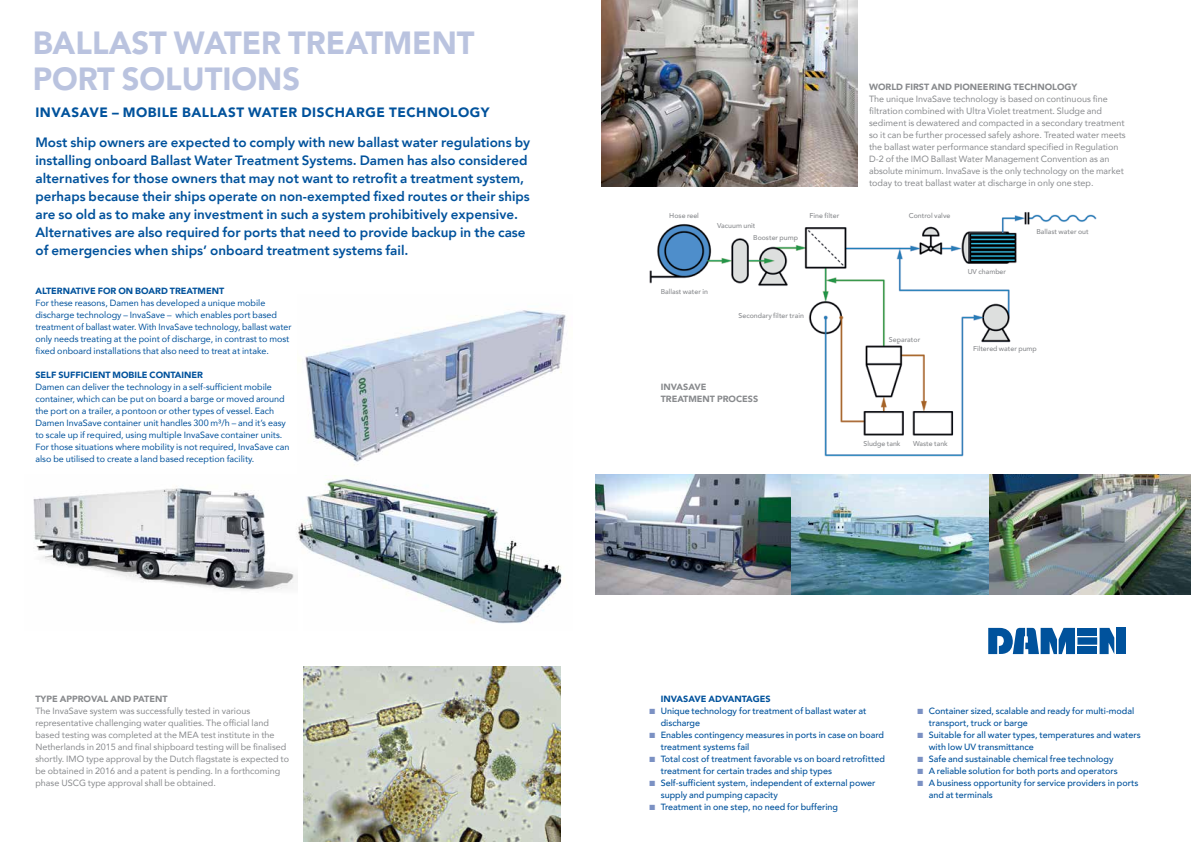
<style>
.page{position:relative;width:1191px;height:842px;background:#fff}
.page>*{position:absolute;margin:0;border:0;box-sizing:border-box;transform-origin:0 0}
.t1{font:900 32px/36px "Avenir";color:#a9b5d8;scale:.96 1}
.t2{font:800 13.5px/18px "Avenir";color:#00529c}
.t3{font:900 13.5px "Avenir";letter-spacing:.04em;color:#00529c}
.t4{font:9px/12px "Avenir";color:#888a8d}
.t5{font:9px/12px "Avenir";color:#00529c}
.t6{font:500 9px/12px "Avenir";color:#00529c}
.t7{font:900 9px/12px "Avenir";color:#888a8d}
.t8{font:900 9px "Avenir";color:#00529c}
.t9{font:500 7px/12px "Avenir";color:#888a8d}
.s1{color:#7b91c3}
</style>
<div class="page">
<img style="left:33px;top:486px;width:259px;height:105px">
<img style="left:292px;top:475px;width:272px;height:149px">
<img style="left:299px;top:310px;width:267px;height:152px">
<img style="left:649px;top:212px;width:448px;height:245px">
<svg style="left:1099px;top:628px;width:15px;height:26px"></svg>
<svg style="left:988px;top:628px;width:87px;height:27px"></svg>
<div style="left:1077px;top:628px;width:20px;height:7px;background:#00529c"></div>
<div style="left:1077px;top:637px;width:20px;height:8px;background:#00529c"></div>
<div style="left:1077px;top:647px;width:20px;height:7px;background:#00529c"></div>
<div style="left:1116px;top:628px;width:9px;height:26px;background:#00529c"></div>
<img style="left:303px;top:666px;width:257px;height:176px">
<img style="left:601px;top:0;width:256px;height:186px">
<img style="left:595px;top:474px;width:596px;height:120px">
<h1 class="t1" style="left:33px;top:24px;width:462px">BALLAST WATER TREATMENT<br>PORT SOLUTIONS</h1>
<h2 class="t3" style="left:35px;top:100px;width:456px">INVASAVE – MOBILE BALLAST WATER DISCHARGE TECHNOLOGY</h2>
<p class="t2" style="left:35px;top:133px;width:496px">Most ship owners are expected to comply with new ballast water regulations by installing onboard Ballast Water Treatment Systems. Damen has also considered alternatives for those owners that may not want to retrofit a treatment system, perhaps because their ships operate on non-exempted fixed routes or their ships are so old as to make any investment in such a system prohibitively expensive.<br>Alternatives are also required for ports that need to provide backup in the case of emergencies when ships’ onboard treatment systems fail.</p>
<p class="t8" style="left:35px;top:283px;width:190px">ALTERNATIVE FOR ON BOARD TREATMENT</p>
<p class="t5" style="left:35px;top:297px;width:257px">For these reasons, Damen has developed a unique mobile discharge technology – InvaSave – which enables port based treatment of ballast water. With InvaSave technology, ballast water only needs treating at the point of discharge, in contrast to most fixed onboard installations that also need to treat at intake.</p>
<p class="t8" style="left:35px;top:367px;width:169px">SELF SUFFICIENT MOBILE CONTAINER</p>
<p class="t5" style="left:35px;top:381px;width:255px">Damen can deliver the technology in a self-sufficient mobile container, which can be put on board a barge or moved around the port on a trailer, a pontoon or other types of vessel. Each Damen InvaSave container unit handles 300 m³/h – and it’s easy to scale up if required, using multiple InvaSave container units.<br>For those situations where mobility is not required, InvaSave can also be utilised to create a land based reception facility.</p>
<p class="t7" style="left:35px;top:693px;width:134px">TYPE APPROVAL AND PATENT</p>
<p class="t4" style="left:35px;top:705px;width:255px">The InvaSave system was successfully tested in various representative challenging water qualities. The official land based testing was completed at the MEA test institute in the Netherlands in 2015 and final shipboard testing will be finalised shortly. IMO type approval by the Dutch flagstate is expected to be obtained in 2016 and a patent is pending. In a forthcoming phase USCG type approval shall be obtained.</p>
<p class="t9" style="left:669px;top:209px;width:31px">Hose reel</p>
<p class="t9" style="left:753px;top:219px;width:46px;text-indent:-36px">Vacuum unit<br>Booster pump</p>
<p class="t7" style="left:869px;top:81px;width:210px">WORLD FIRST AND PIONEERING TECHNOLOGY</p>
<p class="t4" style="left:869px;top:93px;width:258px">The unique InvaSave technology is based on continuous fine filtration combined with Ultra Violet treatment. Sludge and sediment is dewatered and compacted in a secondary treatment so it can be further processed safely ashore. Treated water meets the ballast water performance standard specified in Regulation D-2 of the IMO Ballast Water Management Convention as an absolute minimum. InvaSave is the only technology on the market today to treat ballast water at discharge in only one step.</p>
<p class="t9" style="left:809px;top:209px;width:31px">Fine filter</p>
<p class="t9" style="left:909px;top:209px;width:43px">Control valve</p>
<p class="t9" style="left:1036px;top:225px;width:54px">Ballast water out</p>
<p class="t9" style="left:660px;top:285px;width:49px">Ballast water in</p>
<p class="t9" style="left:738px;top:309px;width:67px">Secondary filter train</p>
<p class="t9" style="left:889px;top:333px;width:33px">Separator</p>
<p class="t9" style="left:967px;top:265px;width:40px">UV chamber</p>
<p class="t9" style="left:973px;top:342px;width:65px">Filtered water pump</p>
<p class="t7" style="left:660px;top:381px;width:99px">INVASAVE<br>TREATMENT PROCESS</p>
<p class="t9" style="left:863px;top:437px;width:39px">Sludge tank</p>
<p class="t9" style="left:913px;top:437px;width:36px">Waste tank</p>
<p class="t8" style="left:660px;top:691px;width:111px">INVASAVE ADVANTAGES</p>
<p class="t6" style="left:660px;top:704px;width:207px;text-indent:-11px"><span class="s1">■</span> Unique technology for treatment of ballast water at discharge</p>
<p class="t6" style="left:660px;top:728px;width:225px;text-indent:-11px"><span class="s1">■</span> Enables contingency measures in ports in case on board treatment systems fail</p>
<p class="t6" style="left:660px;top:752px;width:226px;text-indent:-11px"><span class="s1">■</span> Total cost of treatment favorable vs on board retrofitted treatment for certain trades and ship types</p>
<p class="t6" style="left:660px;top:776px;width:216px;text-indent:-11px"><span class="s1">■</span> Self-sufficient system, independent of external power supply and pumping capacity</p>
<p class="t6" style="left:649px;top:800px;width:190px"><span class="s1">■</span> Treatment in one step, no need for buffering</p>
<p class="t6" style="left:928px;top:704px;width:207px;text-indent:-11px"><span class="s1">■</span> Container sized, scalable and ready for multi-modal transport, truck or barge</p>
<p class="t6" style="left:928px;top:728px;width:213px;text-indent:-11px"><span class="s1">■</span> Suitable for all water types, temperatures and waters with low UV transmittance</p>
<p class="t6" style="left:917px;top:752px;width:198px"><span class="s1">■</span> Safe and sustainable chemical free technology</p>
<p class="t6" style="left:917px;top:764px;width:202px"><span class="s1">■</span> A reliable solution for both ports and operators</p>
<p class="t6" style="left:928px;top:776px;width:211px;text-indent:-11px"><span class="s1">■</span> A business opportunity for service providers in ports and at terminals</p>
</div>
